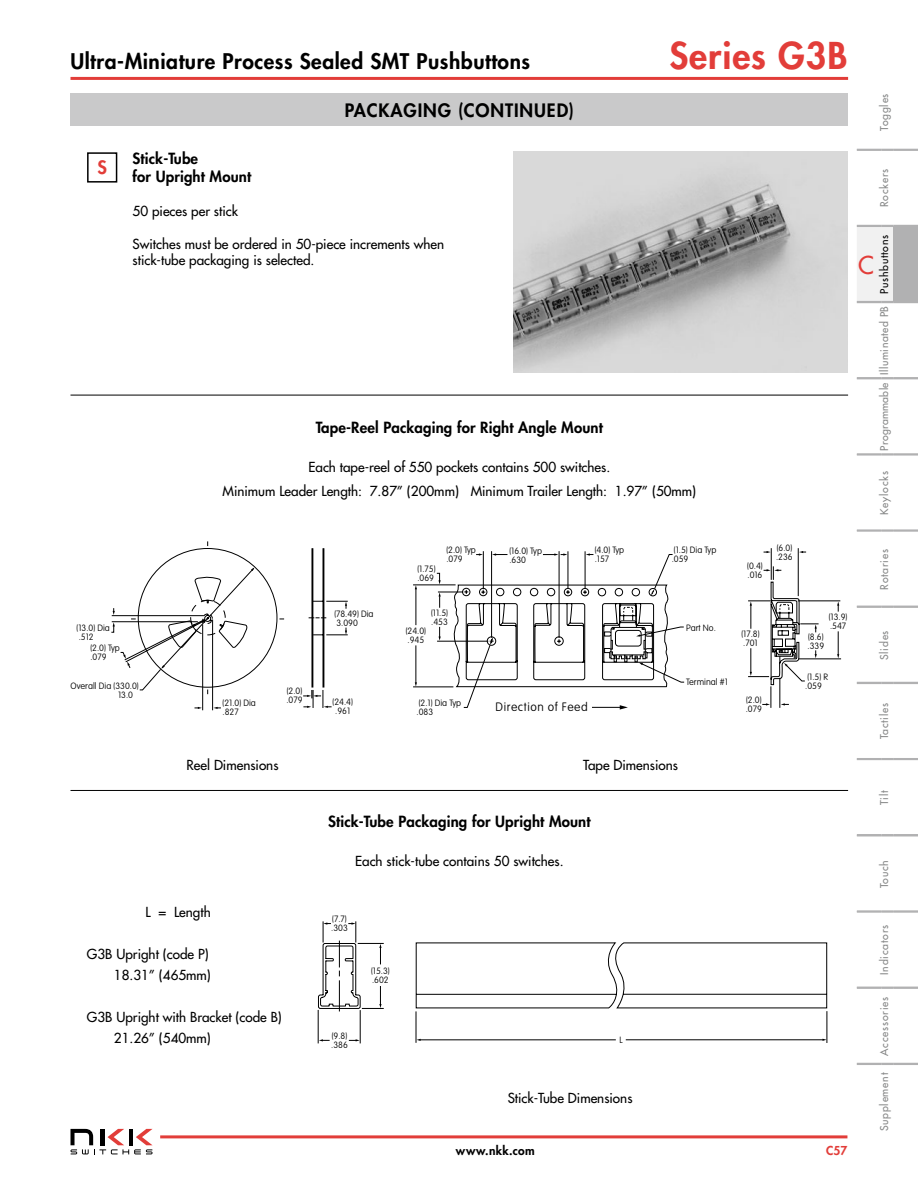
<style>
.page{position:relative;width:918px;height:1188px;background:#fff}
.page>*{position:absolute;margin:0;border:0;box-sizing:border-box;transform-origin:0 0}
.t1{font:800 36px "Futura Std";letter-spacing:.025em;color:#e23d39}
.t2{font:500 24px "Futura Std";color:#e23d39}
.t3{font:800 21px "Futura Std";letter-spacing:.025em;color:#000}
.t4{font:800 18px "Futura Std";letter-spacing:.05em;color:#000}
.t5{font:800 18px "Futura Std";color:#e23d39}
.t6{font:800 15px/18px "Futura Std";letter-spacing:.01em;color:#000}
.t7{font:500 13.5px/21px "Futura Std";color:#000}
.t8{font:100 12px "VAG Rounded";letter-spacing:.05em;color:#000}
.t9{font:800 12px "Futura Std";letter-spacing:.035em;color:#000}
.t10{font:800 12px "Futura Std";color:#e23d39}
.t11{font:500 10.5px "Futura Std";letter-spacing:.075em;color:#868787}
.t12{font:500 10.5px "Futura Std";letter-spacing:.05em;color:#868787}
.t13{font:500 10.5px "Futura Std";letter-spacing:.025em;color:#868787}
.t14{font:500 10.5px "Futura Std";letter-spacing:.075em;color:#000}
.t15{font:100 9px/9px "VAG Rounded";color:#000}
</style>
<div class="page">
<hr style="left:71px;top:77px;width:777px;height:3px;background:#e23d39">
<svg style="left:71px;top:1129px;width:82px;height:25px"></svg>
<hr style="left:160px;top:1135px;width:687px;height:3px;background:#e23d39">
<hr style="left:857px;top:911px;width:24px;height:2px;background:#b1b1b2">
<hr style="left:893px;top:911px;width:25px;height:2px;background:#b1b1b2">
<svg style="left:857px;top:987px;width:36px;height:2px"></svg>
<hr style="left:893px;top:987px;width:25px;height:2px;background:#b1b1b2">
<svg style="left:857px;top:1063px;width:61px;height:2px"></svg>
<hr style="left:857px;top:454px;width:24px;height:2px;background:#b1b1b2">
<hr style="left:857px;top:529px;width:24px;height:2px;background:#b1b1b2">
<hr style="left:893px;top:454px;width:25px;height:2px;background:#b1b1b2">
<hr style="left:893px;top:529px;width:25px;height:2px;background:#b1b1b2">
<hr style="left:857px;top:530px;width:24px;height:2px;background:#b1b1b2">
<svg style="left:881px;top:529px;width:12px;height:3px"></svg>
<hr style="left:893px;top:530px;width:25px;height:2px;background:#b1b1b2">
<svg style="left:857px;top:606px;width:36px;height:2px"></svg>
<hr style="left:893px;top:606px;width:25px;height:2px;background:#b1b1b2">
<svg style="left:857px;top:682px;width:61px;height:2px"></svg>
<hr style="left:857px;top:453px;width:24px;height:2px;background:#b1b1b2">
<svg style="left:881px;top:453px;width:12px;height:3px"></svg>
<svg style="left:857px;top:377px;width:61px;height:2px"></svg>
<hr style="left:893px;top:453px;width:25px;height:2px;background:#b1b1b2">
<svg style="left:857px;top:149px;width:36px;height:2px"></svg>
<hr style="left:893px;top:149px;width:25px;height:2px;background:#b1b1b2">
<svg style="left:857px;top:225px;width:61px;height:78px"></svg>
<hr style="left:857px;top:910px;width:24px;height:2px;background:#b1b1b2">
<svg style="left:881px;top:910px;width:12px;height:3px"></svg>
<hr style="left:893px;top:910px;width:25px;height:2px;background:#b1b1b2">
<svg style="left:857px;top:834px;width:36px;height:2px"></svg>
<svg style="left:857px;top:758px;width:61px;height:2px"></svg>
<hr style="left:893px;top:834px;width:25px;height:2px;background:#b1b1b2">
<div style="left:71px;top:94px;width:777px;height:32px;background:#c9c9ca"></div>
<svg style="left:413px;top:551px;width:272px;height:159px"></svg>
<div style="left:323px;top:548px;width:1px;height:139px;border:1px solid #000"></div>
<svg style="left:313px;top:601px;width:35px;height:8px"></svg>
<svg style="left:313px;top:628px;width:35px;height:8px"></svg>
<svg style="left:309px;top:618px;width:17px;height:1px"></svg>
<svg style="left:303px;top:690px;width:29px;height:18px"></svg>
<div style="left:312px;top:548px;width:1px;height:139px;border:1px solid #000"></div>
<hr style="left:202px;top:624px;width:1px;height:86px;background:#000">
<hr style="left:212px;top:620px;width:1px;height:90px;background:#000">
<svg style="left:195px;top:707px;width:7px;height:2px"></svg>
<svg style="left:213px;top:707px;width:8px;height:2px"></svg>
<svg style="left:111px;top:541px;width:173px;height:154px"></svg>
<hr style="left:771px;top:548px;width:1px;height:32px;background:#000">
<hr style="left:798px;top:548px;width:1px;height:48px;background:#000">
<svg style="left:764px;top:551px;width:7px;height:2px"></svg>
<svg style="left:799px;top:551px;width:7px;height:2px"></svg>
<svg style="left:748px;top:566px;width:93px;height:142px"></svg>
<hr style="left:71px;top:790px;width:777px;height:1px;background:#000">
<hr style="left:339px;top:980px;width:1px;height:31px;background:#000">
<hr style="left:318px;top:1010px;width:1px;height:33px;background:#000">
<hr style="left:360px;top:1010px;width:1px;height:33px;background:#000">
<svg style="left:319px;top:1039px;width:11px;height:2px"></svg>
<svg style="left:349px;top:1039px;width:11px;height:2px"></svg>
<svg style="left:318px;top:921px;width:66px;height:88px"></svg>
<svg style="left:416px;top:943px;width:411px;height:66px"></svg>
<hr style="left:827px;top:1011px;width:1px;height:32px;background:#000">
<hr style="left:416px;top:1011px;width:1px;height:32px;background:#000">
<hr style="left:420px;top:1040px;width:196px;height:1px;background:#000">
<hr style="left:626px;top:1040px;width:197px;height:1px;background:#000">
<hr style="left:71px;top:395px;width:777px;height:1px;background:#000">
<div style="left:87px;top:152px;width:30px;height:31px;border:2px solid #000"></div>
<img style="left:513px;top:152px;width:335px;height:220px">
<h3 class="t3" style="left:70px;top:48px;width:461px">Ultra-Miniature Process Sealed SMT Pushbuttons</h3>
<h1 class="t1" style="left:669px;top:33px;width:179px">Series G3B</h1>
<h3 class="t4" style="left:345px;top:99px;width:231px">PACKAGING (CONTINUED)</h3>
<h3 class="t5" style="left:97px;top:156px;width:11px">S</h3>
<p class="t6" style="left:133px;top:150px;width:120px">Stick-Tube<br>for Upright Mount</p>
<p class="t7" style="left:133px;top:201px;width:107px">50 pieces per stick</p>
<p class="t7" style="left:133px;top:236px;width:313px;line-height:16.2px">Switches must be ordered in 50-piece increments when stick-tube packaging is selected.</p>
<p class="t6" style="left:316px;top:418px;width:289px">Tape-Reel Packaging for Right Angle Mount</p>
<p class="t7" style="left:223px;top:455px;width:475px;line-height:24px;text-align:center">Each tape-reel of 550 pockets contains 500 switches.<br>Minimum Leader Length: 7.87” (200mm) Minimum Trailer Length: 1.97” (50mm)</p>
<p class="t15" style="left:77px;top:623px;width:35px">(13.0) Dia .512</p>
<p class="t15" style="left:90px;top:644px;width:31px">(2.0) Typ .079</p>
<p class="t15" style="left:118px;top:681px;width:22px;text-indent:-48px">Overall Dia (330.0)<br>13.0</p>
<p class="t15" style="left:223px;top:699px;width:35px">(21.0) Dia .827</p>
<p class="t15" style="left:286px;top:687px;width:18px">(2.0) .079</p>
<p class="t15" style="left:334px;top:609px;width:41px">(78.49) Dia<br>3.090</p>
<p class="t15" style="left:333px;top:698px;width:22px">(24.4) .961</p>
<p class="t15" style="left:446px;top:546px;width:31px">(2.0) Typ .079</p>
<p class="t15" style="left:417px;top:564px;width:20px">(1.75) .069</p>
<p class="t15" style="left:431px;top:608px;width:18px">(11.5) .453</p>
<p class="t15" style="left:406px;top:627px;width:22px">(24.0) .945</p>
<p class="t15" style="left:509px;top:546px;width:34px">(16.0) Typ .630</p>
<p class="t15" style="left:595px;top:546px;width:31px">(4.0) Typ .157</p>
<p class="t15" style="left:417px;top:698px;width:46px">(2.1) Dia Typ .083</p>
<p class="t8" style="left:496px;top:700px;width:94px">Direction of Feed</p>
<p class="t15" style="left:672px;top:545px;width:46px">(1.5) Dia Typ .059</p>
<p class="t15" style="left:686px;top:623px;width:31px">Part No.</p>
<p class="t15" style="left:686px;top:677px;width:43px">Terminal #1</p>
<p class="t15" style="left:747px;top:561px;width:17px">(0.4) .016</p>
<p class="t15" style="left:776px;top:543px;width:18px">(6.0) .236</p>
<p class="t15" style="left:829px;top:613px;width:20px">(13.9) .547</p>
<p class="t15" style="left:741px;top:630px;width:20px">(17.8) .701</p>
<p class="t15" style="left:808px;top:632px;width:18px">(8.6) .339</p>
<p class="t15" style="left:746px;top:695px;width:18px">(2.0) .079</p>
<p class="t15" style="left:805px;top:672px;width:24px">(1.5) R .059</p>
<p class="t7" style="left:187px;top:755px;width:93px">Reel Dimensions</p>
<p class="t7" style="left:583px;top:755px;width:96px">Tape Dimensions</p>
<p class="t7" style="left:145px;top:901px;width:67px">L = Length</p>
<p class="t7" style="left:87px;top:943px;width:125px;text-align:right">G3B Upright (code P)<br>18.31” (465mm)</p>
<p class="t7" style="left:114px;top:1006px;width:169px;text-indent:-27px">G3B Upright with Bracket (code B)<br>21.26” (540mm)</p>
<p class="t6" style="left:328px;top:812px;width:264px">Stick-Tube Packaging for Upright Mount</p>
<p class="t7" style="left:355px;top:851px;width:210px">Each stick-tube contains 50 switches.</p>
<p class="t15" style="left:331px;top:915px;width:18px">(7.7) .303</p>
<p class="t15" style="left:331px;top:1031px;width:18px">(9.8) .386</p>
<p class="t15" style="left:371px;top:966px;width:20px">(15.3) .602</p>
<p class="t15" style="left:620px;top:1035px;width:5px">L</p>
<p class="t7" style="left:508px;top:1088px;width:126px">Stick-Tube Dimensions</p>
<p class="t9" style="left:456px;top:1143px;width:81px">www.nkk.com</p>
<p class="t10" style="left:826px;top:1143px;width:23px">C57</p>
<p class="t11" style="left:878px;top:131px;width:39px;rotate:-90deg">Toggles</p>
<p class="t11" style="left:878px;top:207px;width:40px;rotate:-90deg">Rockers</p>
<p class="t14" style="left:878px;top:294px;width:61px;rotate:-90deg">Pushbuttons</p>
<p class="t12" style="left:878px;top:375px;width:70px;rotate:-90deg">Illuminated PB</p>
<h2 class="t2" style="left:858px;top:250px;width:17px">C</h2>
<p class="t13" style="left:878px;top:451px;width:70px;rotate:-90deg">Programmable</p>
<p class="t11" style="left:878px;top:515px;width:45px;rotate:-90deg">Keylocks</p>
<p class="t11" style="left:878px;top:590px;width:42px;rotate:-90deg">Rotaries</p>
<p class="t11" style="left:878px;top:660px;width:31px;rotate:-90deg">Slides</p>
<p class="t11" style="left:878px;top:739px;width:38px;rotate:-90deg">Tactiles</p>
<p class="t11" style="left:878px;top:805px;width:16px;rotate:-90deg">Tilt</p>
<p class="t11" style="left:878px;top:888px;width:30px;rotate:-90deg">Touch</p>
<p class="t11" style="left:878px;top:975px;width:51px;rotate:-90deg">Indicators</p>
<p class="t11" style="left:878px;top:1056px;width:60px;rotate:-90deg">Accessories</p>
<p class="t11" style="left:878px;top:1131px;width:60px;rotate:-90deg">Supplement</p>
</div>
